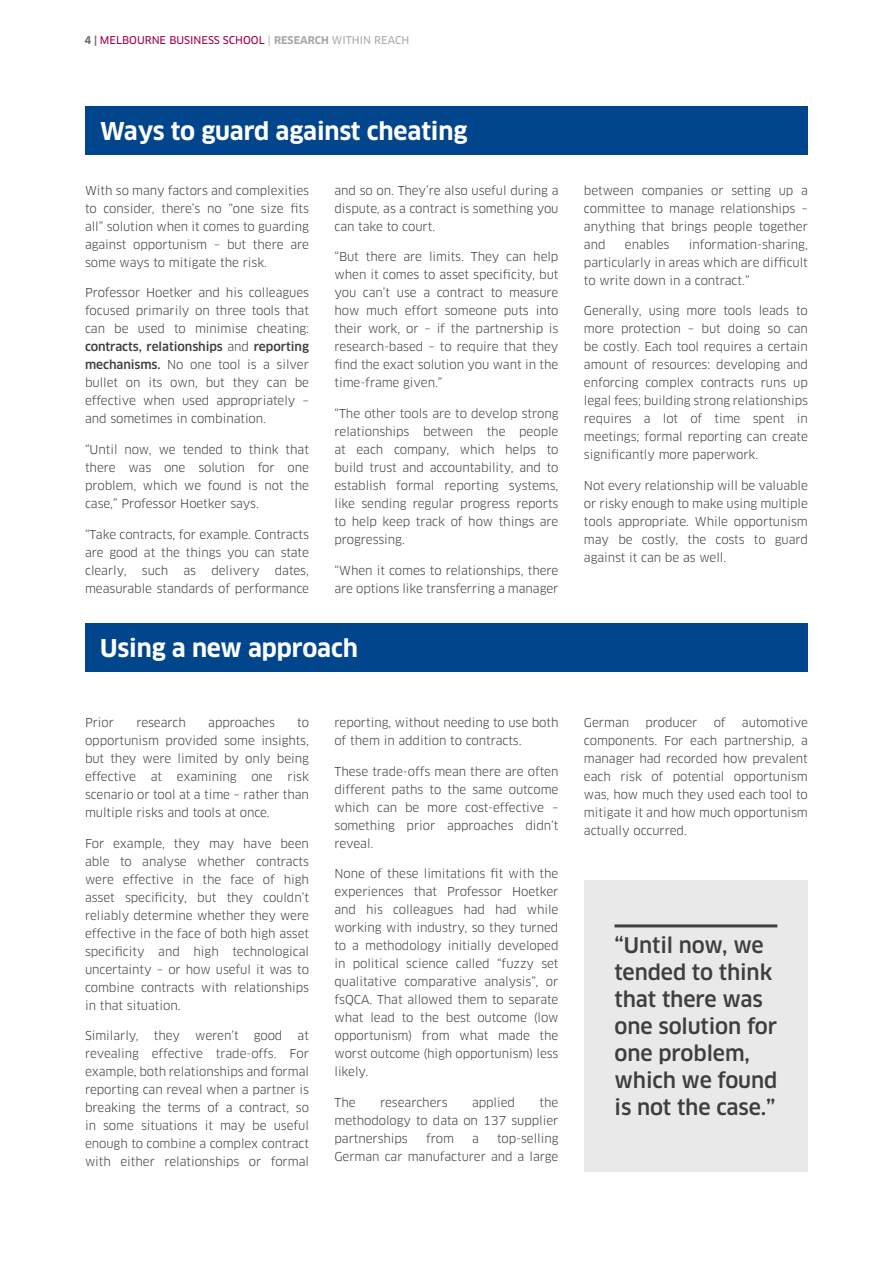
<style>
.page{position:relative;width:893px;height:1263px;background:#fff}
.page>*{position:absolute;margin:0;border:0;box-sizing:border-box;transform-origin:0 0}
.body_text{font:700 24px "Clan OT";letter-spacing:-.005em;color:#fff}
.pull_out_quote{font:500 21px/27px "Clan OT";letter-spacing:-.005em;color:#3e3e3f}
.body_text-2{font:12px/18px "Clan OT";letter-spacing:-.005em;color:#3e3e3f;text-align:justify}
.t1{font:10.5px "Clan OT News";color:#a30146}
.s1{font-family:"Clan OT";font-weight:700;color:#6c6d70}
.s2{color:#a8a9ad}
.s3{font-family:"Clan OT";font-weight:700;color:#a8a9ad}
.s4{font-weight:500}
</style>
<div class="page">
<div style="left:85px;top:623px;width:723px;height:49px;background:#01468c"></div>
<div style="left:85px;top:106px;width:723px;height:49px;background:#01468c"></div>
<div style="left:584px;top:880px;width:224px;height:291px;background:#e9e9ea"></div>
<hr style="left:614px;top:924px;width:163px;height:3px;background:#3e3e3f">
<p class="t1" style="left:84px;top:33px;width:326px"><span class="s1">4 |</span> MELBOURNE BUSINESS SCHOOL <span class="s2">|</span> <span class="s3">RESEARCH</span> <span class="s2">WITHIN REACH</span></p>
<p class="body_text" style="left:100px;top:117px;width:369px">Ways to guard against cheating</p>
<p class="body_text-2" style="left:85px;top:181px;width:225px">With so many factors and complexities to consider, there’s no “one size fits all” solution when it comes to guarding against opportunism – but there are some ways to mitigate the risk.</p>
<p class="body_text-2" style="left:85px;top:284px;width:225px">Professor Hoetker and his colleagues focused primarily on three tools that can be used to minimise cheating: <span class="s4">contracts, relationships</span> and <span class="s4">reporting mechanisms.</span> No one tool is a silver bullet on its own, but they can be effective when used appropriately – and sometimes in combination.</p>
<p class="body_text-2" style="left:85px;top:441px;width:225px">“Until now, we tended to think that there was one solution for one problem, which we found is not the case,” Professor Hoetker says.</p>
<p class="body_text-2" style="left:85px;top:525px;width:225px">“Take contracts, for example. Contracts are good at the things you can state clearly,</p>
<p class="body_text-2" style="left:85px;top:561px;width:225px;text-align:right">dates,<br>measurable standards of performance</p>
<p class="body_text-2" style="left:142px;top:561px;width:28px">such</p>
<p class="body_text-2" style="left:183px;top:561px;width:14px">as</p>
<p class="body_text-2" style="left:211px;top:561px;width:50px">delivery</p>
<p class="body_text-2" style="left:334px;top:181px;width:225px">and so on. They’re also useful during a dispute, as a contract is something you can take to court.</p>
<p class="body_text-2" style="left:334px;top:248px;width:225px">“But there are limits. They can help when it comes to asset specificity, but you can’t use a contract to measure how much effort someone puts into their work, or – if the partnership is research-based – to require that they find the exact solution you want in the time-frame given.”</p>
<p class="body_text-2" style="left:334px;top:405px;width:225px">“The other tools are to develop strong relationships between the people at each company, which helps to build trust and accountability, and to establish formal reporting systems, like sending regular progress reports to help keep track of how things are progressing.</p>
<p class="body_text-2" style="left:334px;top:561px;width:225px">“When it comes to relationships, there are options like transferring a manager</p>
<p class="body_text" style="left:100px;top:634px;width:259px">Using a new approach</p>
<p class="body_text-2" style="left:85px;top:713px;width:31px">Prior</p>
<p class="body_text-2" style="left:136px;top:713px;width:51px">research</p>
<p class="body_text-2" style="left:208px;top:713px;width:68px">approaches</p>
<p class="body_text-2" style="left:85px;top:713px;width:225px;text-indent:212px">to opportunism provided some insights, but they were limited by only being effective at examining one risk scenario or tool at a time – rather than multiple risks and tools at once.</p>
<p class="body_text-2" style="left:85px;top:834px;width:225px">For example, they may have been able to analyse whether contracts were effective in the face of high asset specificity, but they couldn’t reliably determine whether they were effective in the face of both high asset specificity and high technological uncertainty – or how useful it was to combine contracts with relationships in that situation.</p>
<p class="body_text-2" style="left:85px;top:1027px;width:55px">Similarly,</p>
<p class="body_text-2" style="left:154px;top:1027px;width:28px">they</p>
<p class="body_text-2" style="left:195px;top:1027px;width:45px">weren’t</p>
<p class="body_text-2" style="left:254px;top:1027px;width:30px">good</p>
<p class="body_text-2" style="left:85px;top:1027px;width:225px;text-indent:213px">at revealing effective trade-offs. For example, both relationships and formal reporting can reveal when a partner is breaking the terms of a contract, so in some situations it may be useful enough to combine a complex contract with either relationships or formal</p>
<p class="body_text-2" style="left:334px;top:713px;width:225px">reporting, without needing to use both of them in addition to contracts.</p>
<p class="body_text-2" style="left:334px;top:762px;width:225px">These trade-offs mean there are often different paths to the same outcome which can be more cost-effective – something prior approaches didn’t reveal.</p>
<p class="body_text-2" style="left:334px;top:865px;width:225px">None of these limitations fit with the experiences that Professor Hoetker and his colleagues had had while working with industry, so they turned to a methodology initially developed in political science called “fuzzy set qualitative comparative analysis”, or fsQCA. That allowed them to separate what lead to the best outcome (low opportunism) from what made the worst outcome (high opportunism) less likely.</p>
<p class="body_text-2" style="left:334px;top:1094px;width:23px">The</p>
<p class="body_text-2" style="left:380px;top:1094px;width:69px">researchers</p>
<p class="body_text-2" style="left:472px;top:1094px;width:44px">applied</p>
<p class="body_text-2" style="left:334px;top:1094px;width:225px;text-indent:205px">the methodology to data on 137 supplier partnerships</p>
<p class="body_text-2" style="left:334px;top:1130px;width:225px;text-align:right">top-selling<br>German car manufacturer and a large</p>
<p class="body_text-2" style="left:426px;top:1130px;width:29px">from</p>
<p class="body_text-2" style="left:472px;top:1130px;width:8px">a</p>
<p class="body_text-2" style="left:584px;top:181px;width:225px">between companies or setting up a committee to manage relationships – anything that brings people together and</p>
<p class="body_text-2" style="left:625px;top:235px;width:46px">enables</p>
<p class="body_text-2" style="left:584px;top:235px;width:225px;text-indent:105px">information-sharing, particularly in areas which are difficult to write down in a contract.”</p>
<p class="body_text-2" style="left:584px;top:302px;width:225px">Generally, using more tools leads to more protection – but doing so can be costly. Each tool requires a certain amount of resources: developing and enforcing complex contracts runs up legal fees; building strong relationships requires a lot of time spent in meetings; formal reporting can create significantly more paperwork.</p>
<p class="body_text-2" style="left:584px;top:477px;width:225px">Not every relationship will be valuable or risky enough to make using multiple tools appropriate. While opportunism may be costly, the costs to guard against it can be as well.</p>
<p class="body_text-2" style="left:584px;top:713px;width:47px">German</p>
<p class="body_text-2" style="left:645px;top:713px;width:54px">producer</p>
<p class="body_text-2" style="left:714px;top:713px;width:13px">of</p>
<p class="body_text-2" style="left:584px;top:713px;width:225px;text-indent:158px">automotive components. For each partnership, a manager had recorded how prevalent each risk of potential opportunism was, how much they used each tool to mitigate it and how much opportunism actually occurred.</p>
<p class="pull_out_quote" style="left:614px;top:932px;width:164px">“Until now, we tended to think that there was one solution for one problem, which we found is not the case.”</p>
</div>
